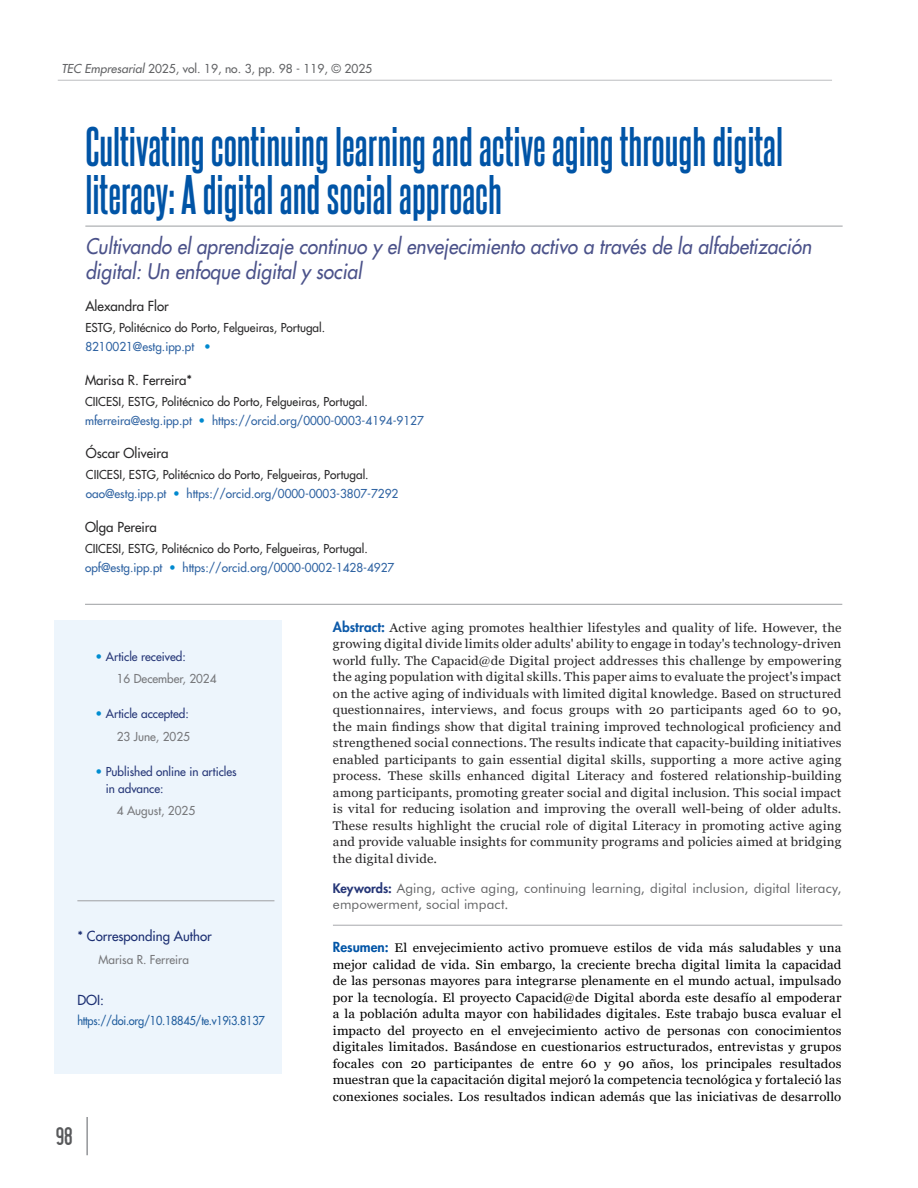
<style>
.page{position:relative;width:918px;height:1188px;background:#fff}
.page>*{position:absolute;margin:0;border:0;box-sizing:border-box;transform-origin:0 0}
.t1{font:700 48px/48px "Steelfish Rg";color:#0054a6;scale:.95 1}
.t2{font:25.5px "Adidas 14";color:#58595b}
.t3{font:italic 21px/25.2px "Futura";color:#4b528a;scale:.91 1}
.t4{font:13.5px/16.5px "Futura BT";letter-spacing:.01em;color:#636466}
.t5{font:500 13.5px "Futura Std";color:#292829}
.t6{font:500 13.5px "Futura Std";color:#1c2f72}
.t7{font:12.6px/16.5px "Georgia";letter-spacing:.015em;color:#292829;text-align:justify;scale:1.05 1}
.t8{font:12.6px/16.5px "Georgia";letter-spacing:.01em;color:#000;text-align:justify;scale:1.05 1}
.t9{font:500 12px "Futura Std";color:#292829}
.t10{font:500 12px "Futura Std";color:#2f63a2}
.t11{font:500 12px/22.5px "Futura Std";color:#253677}
.t12{font:500 12px "Futura Std";color:#636466}
.t13{font:500 12px "Futura Std";letter-spacing:-.025em;color:#215e9e;scale:.92 1}
.t14{font:500 12px "Futura Std";color:#77787b}
.s1{font-family:"Futura";font-weight:400;font-style:italic}
.s2{color:#0089cf}
.s3{color:#008dd1}
.s4{color:#77787b}
.s5{font-family:"Futura Std";font-weight:800;font-size:13.5px;color:#0d5aa9}
.s6{font-family:"Futura Std";font-weight:800;font-size:12.75px;color:#253677}
.s7{font-family:"Futura Std";font-weight:800;font-size:13.5px;color:#0054a6}
</style>
<div class="page">
<hr style="left:58px;top:80px;width:774px;height:1px;background:#bcbec0">
<hr style="left:86px;top:1117px;width:2px;height:38px;background:#939598">
<div style="left:54px;top:620px;width:227px;height:454px;background:#edf5fc"></div>
<hr style="left:85px;top:226px;width:758px;height:1px;background:#a7a9ac">
<hr style="left:85px;top:604px;width:757px;height:1px;background:#a7a9ac">
<hr style="left:333px;top:925px;width:509px;height:1px;background:#a7a9ac">
<hr style="left:77px;top:900px;width:197px;height:1px;background:#a7a9ac">
<p class="t12" style="left:61px;top:61px;width:312px"><span class="s1">TEC Empresarial</span> 2025, vol. 19, no. 3, pp. 98 - 119, © 2025</p>
<h1 class="t1" style="left:85px;top:119px;width:736px">Cultivating continuing learning and active aging through digital literacy: A digital and social approach</h1>
<h3 class="t3" style="left:85px;top:233px;width:799px">Cultivando el aprendizaje continuo y el envejecimiento activo a través de la alfabetización digital: Un enfoque digital y social</h3>
<p class="t5" style="left:85px;top:298px;width:85px">Alexandra Flor</p>
<p class="t10" style="left:85px;top:339px;width:127px">8210021@estg.ipp.pt <span class="s2">•</span></p>
<p class="t9" style="left:85px;top:320px;width:241px">ESTG, Politécnico do Porto, Felgueiras, Portugal.</p>
<p class="t5" style="left:85px;top:371px;width:109px">Marisa R. Ferreira*</p>
<p class="t10" style="left:85px;top:413px;width:340px">mferreira@estg.ipp.pt <span class="s2">•</span> https://orcid.org/0000-0003-4194-9127</p>
<p class="t9" style="left:85px;top:394px;width:284px">CIICESI, ESTG, Politécnico do Porto, Felgueiras, Portugal.</p>
<p class="t5" style="left:86px;top:445px;width:84px">Óscar Oliveira</p>
<p class="t10" style="left:86px;top:486px;width:314px">oao@estg.ipp.pt <span class="s2">•</span> https://orcid.org/0000-0003-3807-7292</p>
<p class="t9" style="left:86px;top:468px;width:284px">CIICESI, ESTG, Politécnico do Porto, Felgueiras, Portugal.</p>
<p class="t5" style="left:85px;top:518px;width:73px">Olga Pereira</p>
<p class="t10" style="left:85px;top:560px;width:311px">opf@estg.ipp.pt <span class="s2">•</span> https://orcid.org/0000-0002-1428-4927</p>
<p class="t9" style="left:85px;top:541px;width:284px">CIICESI, ESTG, Politécnico do Porto, Felgueiras, Portugal.</p>
<p class="t11" style="left:117px;top:645px;width:101px;text-indent:-21px"><span class="s3">•</span> Article received:<br><span class="s4">16 December, 2024</span></p>
<p class="t11" style="left:96px;top:703px;width:96px;text-align:right"><span class="s3">•</span> Article accepted:<br><span class="s4">23 June, 2025</span></p>
<p class="t11" style="left:106px;top:764px;width:133px;line-height:16.5px;text-indent:-10px"><span class="s3">•</span> Published online in articles in advance:</p>
<p class="t14" style="left:117px;top:803px;width:80px">4 August, 2025</p>
<p class="t6" style="left:77px;top:928px;width:136px">* Corresponding Author</p>
<p class="t14" style="left:99px;top:952px;width:92px">Marisa R. Ferreira</p>
<p class="t6" style="left:77px;top:992px;width:28px">DOI:</p>
<p class="t13" style="left:77px;top:1013px;width:205px">https://doi.org/10.18845/te.v19i3.8137</p>
<h2 class="t2" style="left:56px;top:1123px;width:18px">98</h2>
<p class="t7" style="left:333px;top:619px;width:486px"><span class="s5">Abstract:</span> Active aging promotes healthier lifestyles and quality of life. However, the growing digital divide limits older adults' ability to engage in today's technology-driven world fully. The Capacid@de Digital project addresses this challenge by empowering the aging population with digital skills. This paper aims to evaluate the project's impact on the active aging of individuals with limited digital knowledge. Based on structured questionnaires, interviews, and focus groups with 20 participants aged 60 to 90, the main findings show that digital training improved technological proficiency and strengthened social connections. The results indicate that capacity-building initiatives enabled participants to gain essential digital skills, supporting a more active aging process. These skills enhanced digital Literacy and fostered relationship-building among participants, promoting greater social and digital inclusion. This social impact is vital for reducing isolation and improving the overall well-being of older adults.<br>These results highlight the crucial role of digital Literacy in promoting active aging and provide valuable insights for community programs and policies aimed at bridging the digital divide.</p>
<p class="t4" style="left:333px;top:880px;width:510px"><span class="s6">Keywords:</span> Aging, active aging, continuing learning, digital inclusion, digital literacy, empowerment, social impact.</p>
<p class="t8" style="left:333px;top:940px;width:486px"><span class="s7">Resumen:</span> El envejecimiento activo promueve estilos de vida más saludables y una mejor calidad de vida. Sin embargo, la creciente brecha digital limita la capacidad de las personas mayores para integrarse plenamente en el mundo actual, impulsado por la tecnología. El proyecto Capacid@de Digital aborda este desafío al empoderar a la población adulta mayor con habilidades digitales. Este trabajo busca evaluar el impacto del proyecto en el envejecimiento activo de personas con conocimientos digitales limitados. Basándose en cuestionarios estructurados, entrevistas y grupos focales con 20 participantes de entre 60 y 90 años, los principales resultados muestran que la capacitación digital mejoró la competencia tecnológica y fortaleció las conexiones sociales. Los resultados indican además que las iniciativas de desarrollo</p>
</div>
